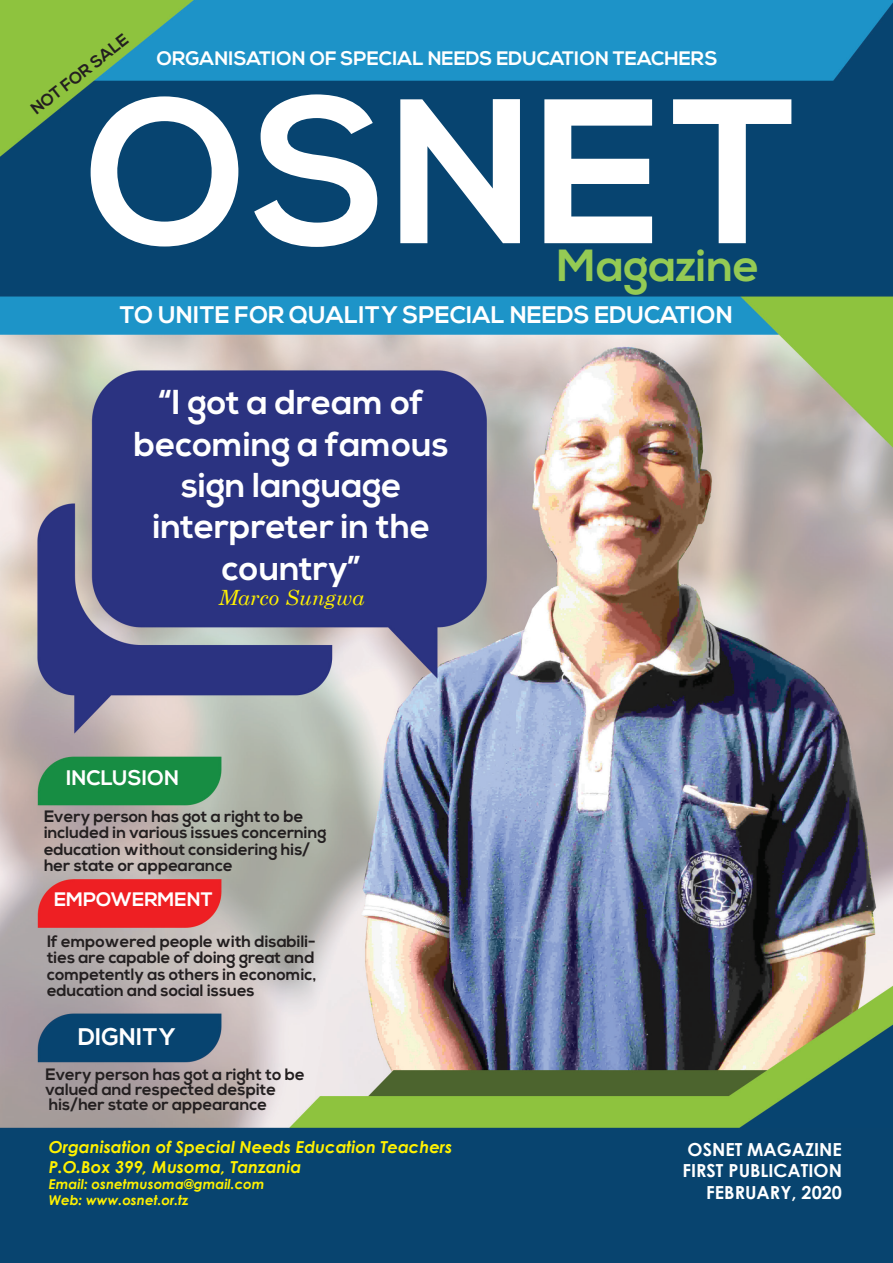
<style>
.page{position:relative;width:893px;height:1263px;background:#fff}
.page>*{position:absolute;margin:0;border:0;box-sizing:border-box;transform-origin:0 0}
.t1{font:700 205.5px "Nexa";letter-spacing:.01em;color:#fff}
.t2{font:700 45px "Nexa";color:#94ca54}
.t3{font:700 34.5px/41.4px "Nexa";color:#fff;text-align:center}
.t4{font:700 24px "Nexa";color:#fff}
.t5{font:italic 21px "Century Schoolbook";color:#fff101}
.t6{font:700 21px "Nexa";color:#fff}
.t7{font:700 19.5px "Nexa";color:#fff}
.t8{font:700 18px "Century Gothic";color:#fff}
.t9{font:700 16.5px/16.5px "Nexa";color:#231f20}
.t10{font:italic 700 16.5px/19.8px "Century Gothic";color:#fff101}
.t11{font:italic 700 13.5px "Century Gothic";color:#fff101}
</style>
<div class="page">
<img style="left:0;top:0;width:893px;height:1263px">
<p class="t9" style="left:28px;top:105px;width:120px;rotate:-38deg">NOT FOR SALE</p>
<p class="t7" style="left:157px;top:47px;width:562px">ORGANISATION OF SPECIAL NEEDS EDUCATION TEACHERS</p>
<p class="t1" style="left:87px;top:54px;width:712px">OSNET</p>
<p class="t2" style="left:557px;top:239px;width:204px">Magazine</p>
<p class="t4" style="left:120px;top:301px;width:615px">TO UNITE FOR QUALITY SPECIAL NEEDS EDUCATION</p>
<p class="t3" style="left:159px;top:383px;width:267px">“I got a dream of</p>
<p class="t3" style="left:134px;top:424px;width:316px">becoming a famous sign language</p>
<p class="t3" style="left:153px;top:507px;width:279px">interpreter in the country”</p>
<p class="t5" style="left:218px;top:581px;width:148px">Marco Sungwa</p>
<p class="t6" style="left:66px;top:766px;width:114px">INCLUSION</p>
<p class="t9" style="left:44px;top:808px;width:284px">Every person has got a right to be included in various issues concerning education without considering his/ her state or appearance</p>
<p class="t7" style="left:54px;top:888px;width:160px">EMPOWERMENT</p>
<p class="t9" style="left:47px;top:933px;width:271px;text-align:justify">If empowered people with disabili&shy;ties are capable of doing great and competently as others in economic, education and social issues</p>
<p class="t4" style="left:78px;top:1023px;width:99px">DIGNITY</p>
<p class="t9" style="left:46px;top:1067px;width:261px;line-height:15px">Every person has got a right to be valued and respected despite</p>
<p class="t9" style="left:49px;top:1096px;width:220px">his/her state or appearance</p>
<p class="t10" style="left:49px;top:1136px;width:405px">Organisation of Special Needs Education Teachers<br>P.O.Box 399, Musoma, Tanzania</p>
<p class="t11" style="left:49px;top:1174px;width:217px">Email: osnetmusoma@gmail.com</p>
<p class="t11" style="left:49px;top:1190px;width:141px">Web: www.osnet.or.tz</p>
<p class="t8" style="left:687px;top:1135px;width:156px">OSNET MAGAZINE</p>
<p class="t8" style="left:682px;top:1157px;width:161px">FIRST PUBLICATION</p>
<p class="t8" style="left:706px;top:1178px;width:137px">FEBRUARY, 2020</p>
</div>
